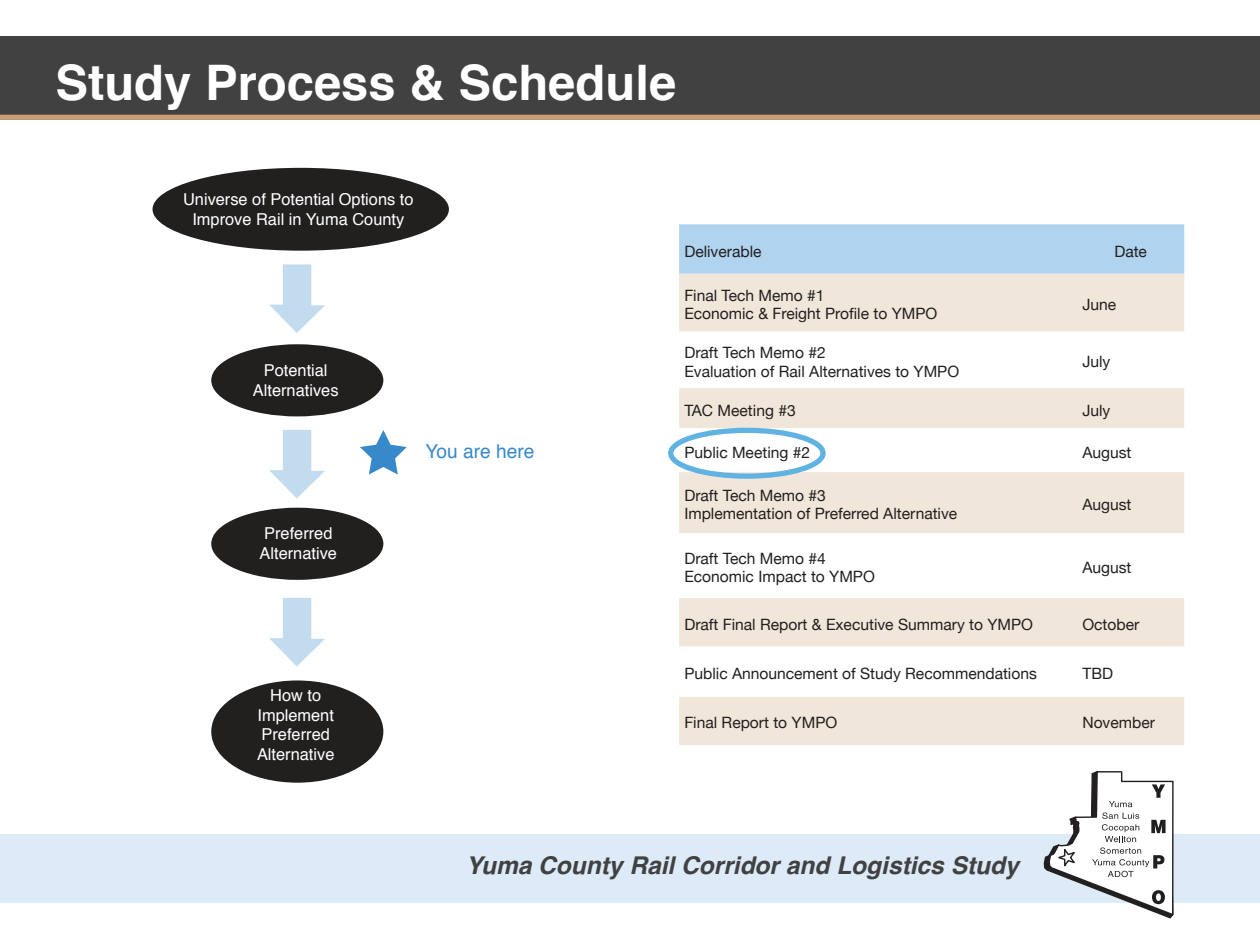
<style>
.page{position:relative;width:1260px;height:945px;background:#fff}
.page>*{position:absolute;margin:0;border:0;box-sizing:border-box;transform-origin:0 0}
.t1{font:700 49px "Helvetica";color:#fff}
.t2{font:italic 700 24.5px "Helvetica";color:#414141}
.t3{font:19.16px "Helvetica";color:#3789c9}
.t4{font:16.36px/19.7px "Helvetica";color:#fff;text-align:center}
.t5{font:15.58px/18.7px "Helvetica Neue";color:#221f1f}
</style>
<div class="page">
<div style="left:679px;top:224px;width:505px;height:50px;background:#b0d3ef"></div>
<svg style="left:679px;top:274px;width:505px;height:471px;fill:#f1e6da"></svg>
<div style="left:0;top:834px;width:1260px;height:69px;background:#ddebf8"></div>
<div style="left:0;top:37px;width:1260px;height:83px;background:#414141"></div>
<div style="left:0;top:115px;width:1260px;height:5px;background:#c99e74"></div>
<svg style="left:1043px;top:771px;width:131px;height:148px"></svg>
<div style="left:153px;top:168px;width:296px;height:83px;background:#221f1f;border-radius:50%"></div>
<div style="left:211px;top:344px;width:172px;height:72px;background:#221f1f;border-radius:50%"></div>
<div style="left:211px;top:508px;width:172px;height:72px;background:#221f1f;border-radius:50%"></div>
<div style="left:211px;top:680px;width:172px;height:103px;background:#221f1f;border-radius:50%"></div>
<svg style="left:269px;top:264px;width:56px;height:69px"></svg>
<svg style="left:269px;top:430px;width:56px;height:69px"></svg>
<svg style="left:269px;top:598px;width:56px;height:69px"></svg>
<svg style="left:360px;top:430px;width:47px;height:45px"></svg>
<div style="left:668px;top:428px;width:158px;height:51px;border:5px solid #60b2e3;border-radius:50%"></div>
<h1 class="t1" style="left:55px;top:63px;width:622px">Study Process &amp; Schedule</h1>
<p class="t4" style="left:183px;top:191px;width:232px">Universe of Potential Options to<br>Improve Rail in Yuma County</p>
<p class="t4" style="left:253px;top:362px;width:87px">Potential<br>Alternatives</p>
<p class="t4" style="left:260px;top:525px;width:79px;text-align:left">Preferred<br>Alternative</p>
<p class="t4" style="left:257px;top:687px;width:79px">How to<br>Implement<br>Preferred<br>Alternative</p>
<p class="t3" style="left:426px;top:444px;width:110px">You are here</p>
<p class="t5" style="left:684px;top:243px;width:79px">Deliverable</p>
<p class="t5" style="left:1114px;top:243px;width:34px">Date</p>
<p class="t5" style="left:684px;top:287px;width:255px">Final Tech Memo #1<br>Economic &amp; Freight Profile to YMPO</p>
<p class="t5" style="left:1082px;top:297px;width:35px">June</p>
<p class="t5" style="left:684px;top:344px;width:276px">Draft Tech Memo #2<br>Evaluation of Rail Alternatives to YMPO</p>
<p class="t5" style="left:1082px;top:354px;width:30px">July</p>
<p class="t5" style="left:684px;top:402px;width:113px">TAC Meeting #3</p>
<p class="t5" style="left:1082px;top:402px;width:30px">July</p>
<p class="t5" style="left:684px;top:444px;width:127px">Public Meeting #2</p>
<p class="t5" style="left:1082px;top:444px;width:51px">August</p>
<p class="t5" style="left:684px;top:487px;width:274px">Draft Tech Memo #3<br>Implementation of Preferred Alternative</p>
<p class="t5" style="left:1082px;top:497px;width:51px">August</p>
<p class="t5" style="left:684px;top:550px;width:192px">Draft Tech Memo #4<br>Economic Impact to YMPO</p>
<p class="t5" style="left:1082px;top:560px;width:51px">August</p>
<p class="t5" style="left:684px;top:615px;width:350px">Draft Final Report &amp; Executive Summary to YMPO</p>
<p class="t5" style="left:1082px;top:615px;width:58px">October</p>
<p class="t5" style="left:684px;top:666px;width:354px">Public Announcement of Study Recommendations</p>
<p class="t5" style="left:1082px;top:666px;width:32px">TBD</p>
<p class="t5" style="left:684px;top:713px;width:154px">Final Report to YMPO</p>
<p class="t5" style="left:1082px;top:715px;width:74px">November</p>
<h2 class="t2" style="left:466px;top:856px;width:554px">Yuma County Rail Corridor and Logistics Study</h2>
</div>
